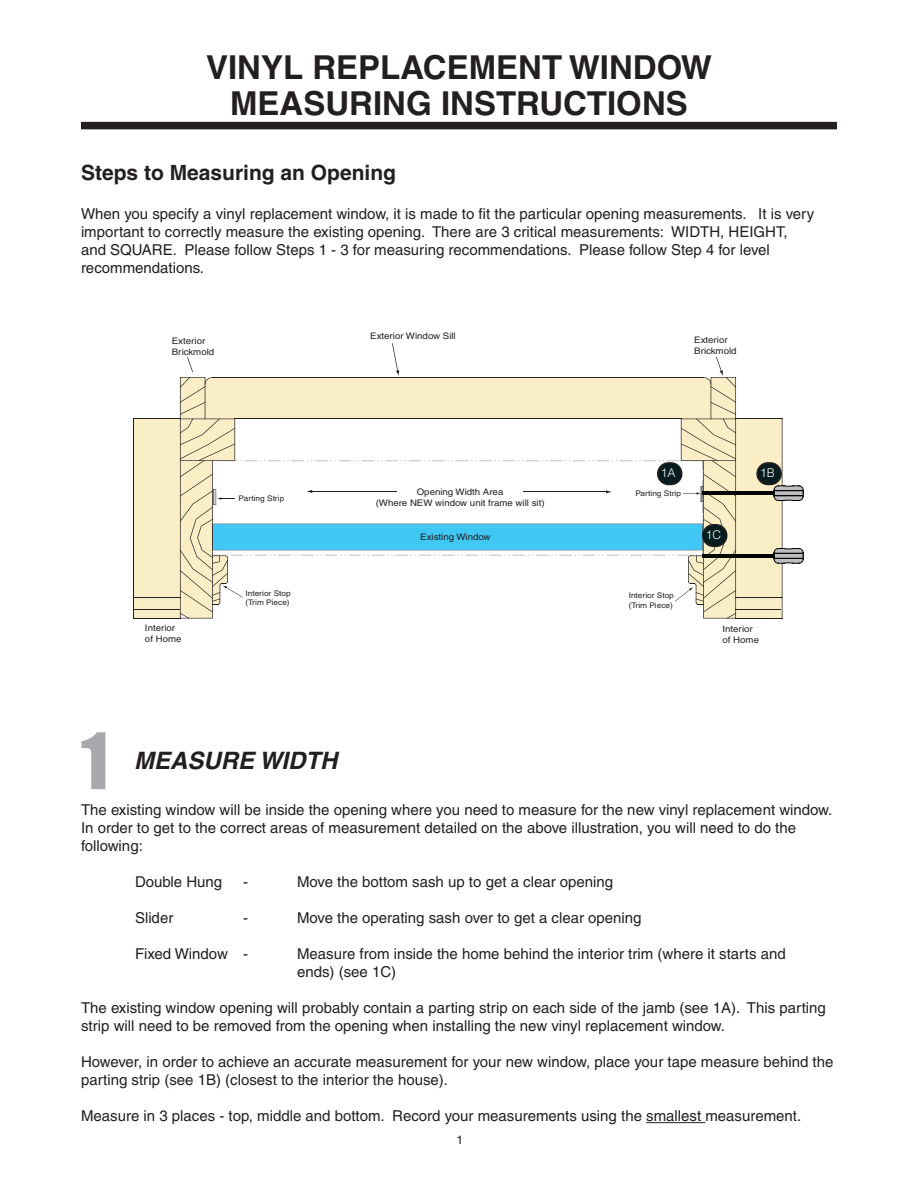
<style>
.page{position:relative;width:918px;height:1188px;background:#fff}
.page>*{position:absolute;margin:0;border:0;box-sizing:border-box;transform-origin:0 0}
.t1{font:72px "Impact";color:#a8a9ad}
.t2{font:700 33px "Helvetica";color:#231f20}
.t3{font:italic 700 24px "Helvetica";color:#231f20}
.t4{font:700 21px "Helvetica";color:#231f20}
.t5{font:15px/18px "Helvetica";color:#231f20}
.t6{font:300 12px "Helvetica";color:#fefcfa}
.t7{font:12px "Helvetica";color:#231f20}
.t8{font:9px/10.8px "Helvetica";color:#231f20;scale:1.07 1}
.t9{font:7.65px/9.3px "Helvetica";color:#231f20;scale:1.07 1}
</style>
<div class="page">
<hr style="left:646px;top:1122px;width:59px;height:1px;background:#231f20">
<svg style="left:133px;top:343px;width:670px;height:276px"></svg>
<div style="left:81px;top:122px;width:756px;height:7px;background:#231f20"></div>
<p class="t2" style="left:206px;top:48px;width:507px">VINYL REPLACEMENT WINDOW</p>
<p class="t2" style="left:230px;top:84px;width:459px">MEASURING INSTRUCTIONS</p>
<p class="t4" style="left:81px;top:160px;width:317px">Steps to Measuring an Opening</p>
<p class="t5" style="left:81px;top:205px;width:735px">When you specify a vinyl replacement window, it is made to fit the particular opening measurements. It is very important to correctly measure the existing opening. There are 3 critical measurements: WIDTH, HEIGHT, and SQUARE. Please follow Steps 1 - 3 for measuring recommendations. Please follow Step 4 for level recommendations.</p>
<p class="t8" style="left:370px;top:330px;width:81px">Exterior Window Sill</p>
<p class="t8" style="left:172px;top:336px;width:41px">Exterior<br>Brickmold</p>
<p class="t8" style="left:694px;top:335px;width:41px">Exterior<br>Brickmold</p>
<p class="t9" style="left:239px;top:494px;width:44px">Parting Strip</p>
<p class="t8" style="left:376px;top:487px;width:159px;text-align:center">Opening Width Area<br>(Where NEW window unit frame will sit)</p>
<p class="t8" style="left:420px;top:531px;width:67px">Existing Window</p>
<p class="t6" style="left:661px;top:466px;width:16px">1A</p>
<p class="t6" style="left:760px;top:466px;width:16px">1B</p>
<p class="t9" style="left:635px;top:488px;width:44px">Parting Strip</p>
<p class="t6" style="left:706px;top:527px;width:17px">1C</p>
<p class="t8" style="left:145px;top:623px;width:36px">Interior of Home</p>
<p class="t9" style="left:246px;top:588px;width:44px">Interior Stop (Trim Piece)</p>
<p class="t9" style="left:629px;top:591px;width:44px">Interior Stop (Trim Piece)</p>
<p class="t1" style="left:81px;top:705px;width:29px">1</p>
<p class="t3" style="left:134px;top:746px;width:205px">MEASURE WIDTH</p>
<p class="t8" style="left:723px;top:623px;width:36px">Interior of Home</p>
<p class="t5" style="left:81px;top:801px;width:753px">The existing window will be inside the opening where you need to measure for the new vinyl replacement window.<br>In order to get to the correct areas of measurement detailed on the above illustration, you will need to do the following:</p>
<p class="t5" style="left:135px;top:873px;width:89px">Double Hung</p>
<p class="t5" style="left:243px;top:873px;width:6px">-</p>
<p class="t5" style="left:297px;top:873px;width:318px">Move the bottom sash up to get a clear opening</p>
<p class="t5" style="left:135px;top:909px;width:40px">Slider</p>
<p class="t5" style="left:243px;top:909px;width:6px">-</p>
<p class="t5" style="left:297px;top:909px;width:346px">Move the operating sash over to get a clear opening</p>
<p class="t5" style="left:135px;top:945px;width:114px">Fixed Window -</p>
<p class="t5" style="left:297px;top:945px;width:490px">Measure from inside the home behind the interior trim (where it starts and ends) (see 1C)</p>
<p class="t5" style="left:81px;top:999px;width:746px">The existing window opening will probably contain a parting strip on each side of the jamb (see 1A). This parting strip will need to be removed from the opening when installing the new vinyl replacement window.</p>
<p class="t5" style="left:81px;top:1053px;width:754px">However, in order to achieve an accurate measurement for your new window, place your tape measure behind the parting strip (see 1B) (closest to the interior the house).</p>
<p class="t5" style="left:81px;top:1107px;width:722px">Measure in 3 places - top, middle and bottom. Record your measurements using the smallest measurement.</p>
<p class="t7" style="left:456px;top:1132px;width:8px">1</p>
</div>
